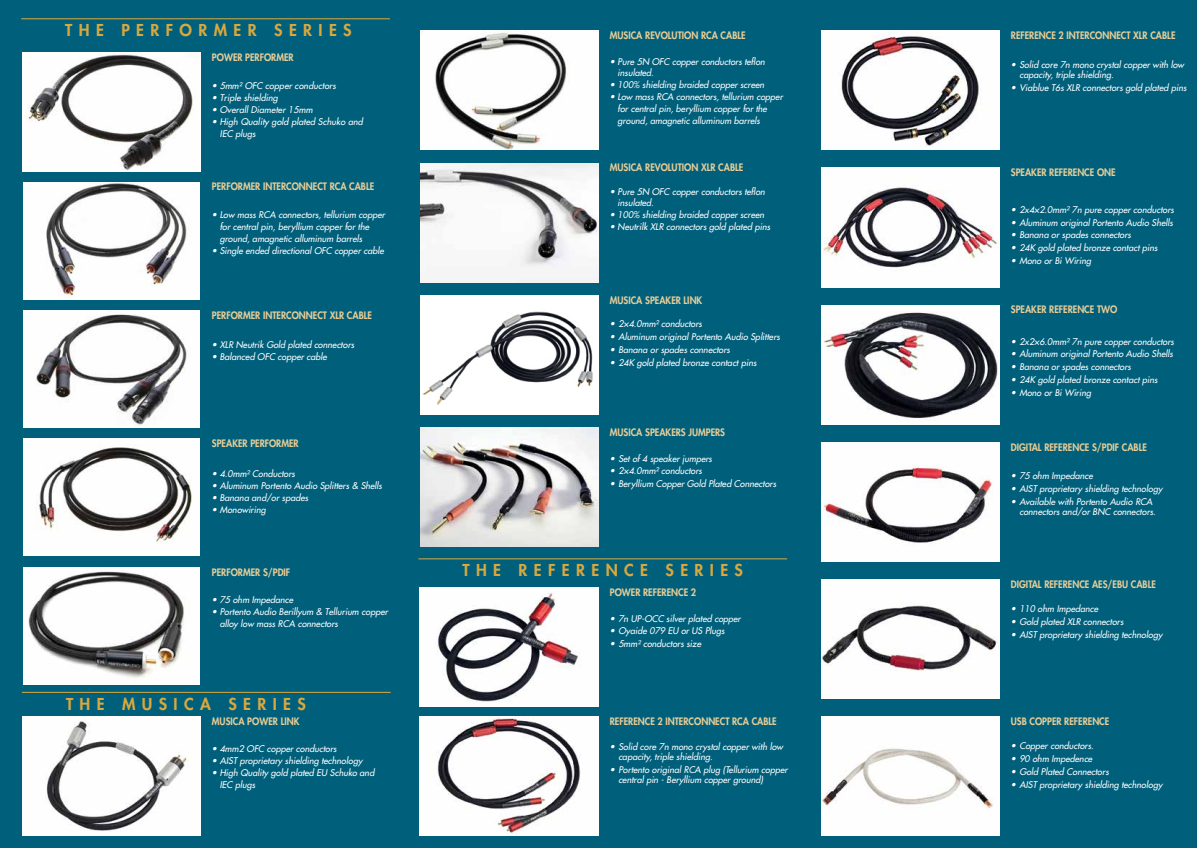
<style>
.page{position:relative;width:1197px;height:848px;background:#fff}
.page>*{position:absolute;margin:0;border:0;box-sizing:border-box;transform-origin:0 0}
.t1{font:800 16px "Futura Std";letter-spacing:.4em;color:#dba83d}
.t2{font:800 10px "Futura Std";color:#ebce96;scale:.92 1}
.t3{font:italic 500 9px/12px "Futura Std";color:#fff}
</style>
<div class="page">
<div style="left:0;top:0;width:1196px;height:848px;background:#00607c"></div>
<hr style="left:21px;top:18px;width:369px;height:1px;background:#dba83d">
<img style="left:22px;top:53px;width:179px;height:119px">
<img style="left:24px;top:182px;width:175px;height:117px">
<img style="left:24px;top:310px;width:175px;height:117px">
<img style="left:24px;top:439px;width:175px;height:117px">
<img style="left:24px;top:567px;width:175px;height:117px">
<hr style="left:22px;top:692px;width:368px;height:1px;background:#dba83d">
<img style="left:22px;top:716px;width:179px;height:119px">
<img style="left:420px;top:31px;width:178px;height:119px">
<img style="left:420px;top:295px;width:178px;height:119px">
<hr style="left:418px;top:558px;width:369px;height:1px;background:#dba83d">
<img style="left:420px;top:587px;width:178px;height:119px">
<img style="left:420px;top:716px;width:178px;height:119px">
<img style="left:821px;top:31px;width:178px;height:119px">
<img style="left:821px;top:305px;width:178px;height:119px">
<img style="left:821px;top:168px;width:178px;height:119px">
<img style="left:821px;top:579px;width:178px;height:119px">
<img style="left:821px;top:442px;width:178px;height:119px">
<img style="left:821px;top:716px;width:178px;height:119px">
<img style="left:420px;top:427px;width:178px;height:119px">
<img style="left:420px;top:163px;width:178px;height:119px">
<h1 class="t1" style="left:65px;top:23px;width:288px">THE PERFORMER SERIES</h1>
<p class="t2" style="left:212px;top:53px;width:90px">POWER PERFORMER</p>
<p class="t3" style="left:212px;top:80px;width:125px">• 5mm² OFC copper conductors</p>
<p class="t3" style="left:212px;top:92px;width:67px">• Triple shielding</p>
<p class="t3" style="left:212px;top:104px;width:102px">• Overall Diameter 15mm</p>
<p class="t3" style="left:220px;top:116px;width:144px;text-indent:-8px">• High Quality gold plated Schuko and<br>IEC plugs</p>
<p class="t2" style="left:212px;top:182px;width:178px">PERFORMER INTERCONNECT RCA CABLE</p>
<p class="t3" style="left:220px;top:209px;width:167px;text-indent:-8px">• Low mass RCA connectors, tellurium copper for central pin, beryllium copper for the ground, amagnetic alluminum barrels</p>
<p class="t3" style="left:212px;top:245px;width:173px">• Single ended directional OFC copper cable</p>
<p class="t2" style="left:212px;top:311px;width:175px">PERFORMER INTERCONNECT XLR CABLE</p>
<p class="t3" style="left:212px;top:339px;width:144px">• XLR Neutrik Gold plated connectors</p>
<p class="t3" style="left:212px;top:351px;width:116px">• Balanced OFC copper cable</p>
<p class="t2" style="left:212px;top:439px;width:96px">SPEAKER PERFORMER</p>
<p class="t3" style="left:212px;top:468px;width:85px">• 4.0mm² Conductors</p>
<p class="t3" style="left:212px;top:480px;width:172px">• Aluminum Portento Audio Splitters &amp; Shells</p>
<p class="t3" style="left:212px;top:492px;width:98px">• Banana and/or spades</p>
<p class="t3" style="left:212px;top:504px;width:55px">• Monowiring</p>
<p class="t2" style="left:212px;top:567px;width:87px">PERFORMER S/PDIF</p>
<p class="t3" style="left:212px;top:594px;width:83px">• 75 ohm Impedance</p>
<p class="t3" style="left:220px;top:606px;width:170px;text-indent:-8px">• Portento Audio Berillyum &amp; Tellurium copper alloy low mass RCA connectors</p>
<h1 class="t1" style="left:66px;top:696px;width:241px">THE MUSICA SERIES</h1>
<p class="t2" style="left:212px;top:716px;width:96px">MUSICA POWER LINK</p>
<p class="t3" style="left:212px;top:743px;width:126px">• 4mm2 OFC copper conductors</p>
<p class="t3" style="left:212px;top:755px;width:152px">• AIST proprietary shielding technology</p>
<p class="t3" style="left:220px;top:767px;width:156px;text-indent:-8px">• High Quality gold plated EU Schuko and<br>IEC plugs</p>
<p class="t2" style="left:609px;top:31px;width:149px">MUSICA REVOLUTION RCA CABLE</p>
<p class="t3" style="left:617px;top:57px;width:149px;line-height:10.8px;text-indent:-8px">• Pure 5N OFC copper conductors teflon insulated.</p>
<p class="t3" style="left:609px;top:79px;width:156px">• 100% shielding braided copper screen</p>
<p class="t3" style="left:617px;top:91px;width:167px;text-indent:-8px">• Low mass RCA connectors, tellurium copper for central pin, beryllium copper for the ground, amagnetic alluminum barrels</p>
<p class="t2" style="left:609px;top:163px;width:146px">MUSICA REVOLUTION XLR CABLE</p>
<p class="t3" style="left:617px;top:187px;width:149px;line-height:10.8px;text-indent:-8px">• Pure 5N OFC copper conductors teflon insulated.</p>
<p class="t3" style="left:609px;top:209px;width:156px">• 100% shielding braided copper screen</p>
<p class="t3" style="left:609px;top:221px;width:162px">• Neutrilk XLR connectors gold plated pins</p>
<p class="t2" style="left:609px;top:295px;width:102px">MUSICA SPEAKER LINK</p>
<p class="t3" style="left:609px;top:318px;width:94px">• 2×4.0mm² conductors</p>
<p class="t3" style="left:609px;top:331px;width:172px">• Aluminum original Portento Audio Splitters</p>
<p class="t3" style="left:609px;top:344px;width:122px">• Banana or spades connectors</p>
<p class="t3" style="left:609px;top:357px;width:148px">• 24K gold plated bronze contact pins</p>
<p class="t2" style="left:609px;top:428px;width:127px">MUSICA SPEAKERS JUMPERS</p>
<p class="t3" style="left:609px;top:453px;width:104px">• Set of 4 speaker jumpers</p>
<p class="t3" style="left:609px;top:465px;width:94px">• 2×4.0mm² conductors</p>
<p class="t3" style="left:609px;top:478px;width:168px">• Beryllium Copper Gold Plated Connectors</p>
<h1 class="t1" style="left:462px;top:563px;width:282px">THE REFERENCE SERIES</h1>
<p class="t2" style="left:609px;top:588px;width:95px">POWER REFERENCE 2</p>
<p class="t3" style="left:609px;top:613px;width:132px">• 7n UP-OCC silver plated copper</p>
<p class="t3" style="left:609px;top:625px;width:116px">• Oyaide 079 EU or US Plugs</p>
<p class="t3" style="left:609px;top:638px;width:93px">• 5mm² conductors size</p>
<p class="t2" style="left:609px;top:716px;width:183px">REFERENCE 2 INTERCONNECT RCA CABLE</p>
<p class="t3" style="left:618px;top:742px;width:166px;line-height:10px;text-indent:-9px">• Solid core 7n mono crystal copper with low capacity, triple shielding.</p>
<p class="t3" style="left:618px;top:764px;width:171px;line-height:10px;text-indent:-9px">• Portento original RCA plug (Tellurium copper central pin - Beryllium copper ground)</p>
<p class="t2" style="left:1010px;top:31px;width:180px">REFERENCE 2 INTERCONNECT XLR CABLE</p>
<p class="t3" style="left:1019px;top:60px;width:166px;line-height:10px;text-indent:-9px">• Solid core 7n mono crystal copper with low capacity, triple shielding.</p>
<p class="t3" style="left:1010px;top:82px;width:177px">• Viablue T6s XLR connectors gold plated pins</p>
<p class="t2" style="left:1010px;top:168px;width:115px">SPEAKER REFERENCE ONE</p>
<p class="t3" style="left:1010px;top:204px;width:165px">• 2x4×2.0mm² 7n pure copper conductors</p>
<p class="t3" style="left:1010px;top:217px;width:163px">• Aluminum original Portento Audio Shells</p>
<p class="t3" style="left:1010px;top:230px;width:122px">• Banana or spades connectors</p>
<p class="t3" style="left:1010px;top:242px;width:148px">• 24K gold plated bronze contact pins</p>
<p class="t3" style="left:1010px;top:255px;width:82px">• Mono or Bi Wiring</p>
<p class="t2" style="left:1010px;top:305px;width:117px">SPEAKER REFERENCE TWO</p>
<p class="t3" style="left:1010px;top:336px;width:165px">• 2x2×6.0mm² 7n pure copper conductors</p>
<p class="t3" style="left:1010px;top:348px;width:163px">• Aluminum original Portento Audio Shells</p>
<p class="t3" style="left:1010px;top:361px;width:122px">• Banana or spades connectors</p>
<p class="t3" style="left:1010px;top:374px;width:148px">• 24K gold plated bronze contact pins</p>
<p class="t3" style="left:1010px;top:387px;width:82px">• Mono or Bi Wiring</p>
<p class="t2" style="left:1010px;top:442px;width:149px">DIGITAL REFERENCE S/PDIF CABLE</p>
<p class="t3" style="left:1010px;top:470px;width:84px">• 75 ohm Impedance</p>
<p class="t3" style="left:1010px;top:483px;width:153px">• AIST proprietary shielding technology</p>
<p class="t3" style="left:1019px;top:497px;width:138px;line-height:10px;text-indent:-9px">• Available with Portento Audio RCA connectors and/or BNC connectors.</p>
<p class="t2" style="left:1010px;top:579px;width:159px">DIGITAL REFERENCE AES/EBU CABLE</p>
<p class="t3" style="left:1010px;top:603px;width:89px">• 110 ohm Impedance</p>
<p class="t3" style="left:1010px;top:616px;width:114px">• Gold plated XLR connectors</p>
<p class="t3" style="left:1010px;top:629px;width:153px">• AIST proprietary shielding technology</p>
<p class="t2" style="left:1010px;top:716px;width:108px">USB COPPER REFERENCE</p>
<p class="t3" style="left:1010px;top:740px;width:84px">• Copper conductors.</p>
<p class="t3" style="left:1010px;top:753px;width:83px">• 90 ohm Impedence</p>
<p class="t3" style="left:1010px;top:766px;width:99px">• Gold Plated Connectors</p>
<p class="t3" style="left:1010px;top:779px;width:153px">• AIST proprietary shielding technology</p>
</div>
